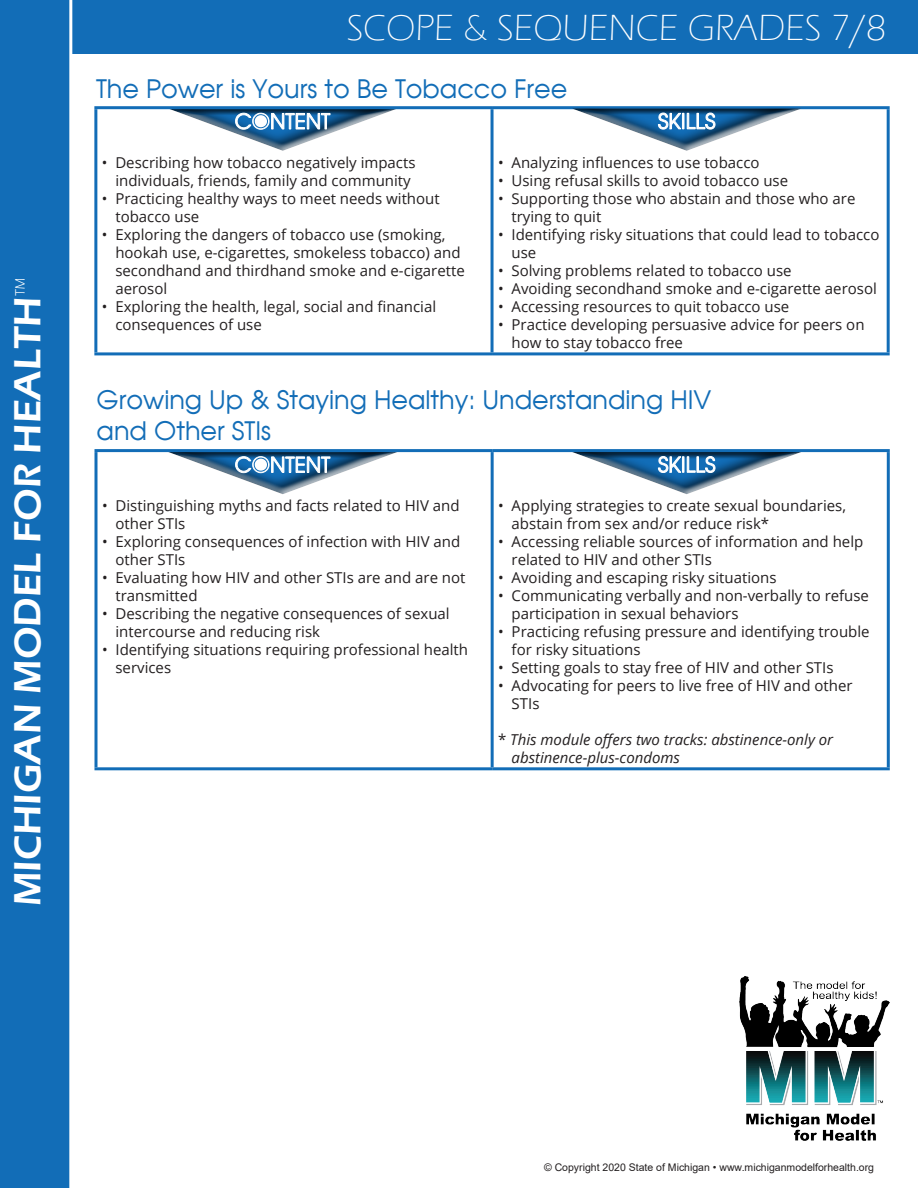
<style>
.page{position:relative;width:918px;height:1188px;background:#fff}
.page>*{position:absolute;margin:0;border:0;box-sizing:border-box;transform-origin:0 0}
.t1{font:600 39px "Eras ITC";color:#fff}
.t2{font:300 37.5px "Eras ITC";color:#fff}
.t3{font:25.5px "Avalon Plain";color:#126db7}
.t4{font:15px/18px "Open Sans";color:#231f20}
.t5{font:italic 15px/18px "Open Sans";color:#231f20}
.t6{font:10.5px "Arial";color:#231f20}
.s1{font-style:normal}
</style>
<div class="page">
<div style="left:166px;top:451px;width:232px;height:8px;background:#231f20;opacity:.75"></div>
<svg style="left:168px;top:452px;width:229px;height:42px"></svg>
<div style="left:166px;top:108px;width:232px;height:7px;background:#231f20;opacity:.75"></div>
<svg style="left:168px;top:109px;width:229px;height:42px"></svg>
<div style="left:53px;top:0;width:865px;height:54px;background:#126db7"></div>
<div style="left:0;top:0;width:72px;height:1188px;background:#126db7"></div>
<hr style="left:94px;top:109px;width:3px;height:243px;background:#126db7">
<hr style="left:94px;top:106px;width:398px;height:3px;background:#126db7">
<hr style="left:94px;top:352px;width:398px;height:3px;background:#126db7">
<hr style="left:491px;top:109px;width:3px;height:243px;background:#126db7">
<hr style="left:492px;top:106px;width:398px;height:3px;background:#126db7">
<hr style="left:887px;top:109px;width:3px;height:243px;background:#126db7">
<hr style="left:492px;top:352px;width:398px;height:3px;background:#126db7">
<svg style="left:94px;top:452px;width:4px;height:315px"></svg>
<hr style="left:94px;top:449px;width:398px;height:3px;background:#126db7">
<hr style="left:94px;top:767px;width:398px;height:3px;background:#126db7">
<hr style="left:491px;top:452px;width:3px;height:315px;background:#126db7">
<hr style="left:492px;top:449px;width:398px;height:3px;background:#126db7">
<hr style="left:887px;top:452px;width:3px;height:315px;background:#126db7">
<hr style="left:492px;top:767px;width:398px;height:3px;background:#126db7">
<img style="left:740px;top:976px;width:149px;height:165px">
<div style="left:570px;top:108px;width:243px;height:48px;background:#fff"></div>
<div style="left:570px;top:108px;width:233px;height:8px;background:#231f20;opacity:.75"></div>
<svg style="left:572px;top:109px;width:229px;height:42px"></svg>
<div style="left:570px;top:451px;width:243px;height:48px;background:#fff"></div>
<div style="left:570px;top:451px;width:233px;height:8px;background:#231f20;opacity:.75"></div>
<svg style="left:572px;top:452px;width:229px;height:42px"></svg>
<p class="t1" style="left:5px;top:906px;width:629px;rotate:-90deg">MICHIGAN MODEL FOR HEALTH<sup>™</sup></p>
<p class="t2" style="left:347px;top:7px;width:541px">SCOPE &amp; SEQUENCE GRADES 7/8</p>
<p class="t3" style="left:96px;top:73px;width:473px">The Power is Yours to Be Tobacco Free</p>
<p class="t4" style="left:102px;top:153px;width:315px;text-align:center">• Describing how tobacco negatively impacts individuals, friends, family and community</p>
<p class="t4" style="left:115px;top:189px;width:326px;text-indent:-14px">• Practicing healthy ways to meet needs without tobacco use</p>
<p class="t4" style="left:115px;top:225px;width:351px;text-indent:-14px">• Exploring the dangers of tobacco use (smoking, hookah use, e-cigarettes, smokeless tobacco) and secondhand and thirdhand smoke and e-cigarette aerosol</p>
<p class="t4" style="left:115px;top:297px;width:322px;text-indent:-14px">• Exploring the health, legal, social and financial consequences of use</p>
<p class="t4" style="left:498px;top:153px;width:263px">• Analyzing influences to use tobacco</p>
<p class="t4" style="left:498px;top:171px;width:292px">• Using refusal skills to avoid tobacco use</p>
<p class="t4" style="left:512px;top:189px;width:345px;text-indent:-14px">• Supporting those who abstain and those who are trying to quit</p>
<p class="t4" style="left:512px;top:225px;width:369px;text-indent:-14px">• Identifying risky situations that could lead to tobacco use</p>
<p class="t4" style="left:498px;top:261px;width:295px">• Solving problems related to tobacco use</p>
<p class="t4" style="left:498px;top:279px;width:380px">• Avoiding secondhand smoke and e-cigarette aerosol</p>
<p class="t4" style="left:498px;top:297px;width:293px">• Accessing resources to quit tobacco use</p>
<p class="t4" style="left:512px;top:315px;width:355px;text-indent:-14px">• Practice developing persuasive advice for peers on how to stay tobacco free</p>
<p class="t3" style="left:97px;top:384px;width:616px">Growing Up &amp; Staying Healthy: Understanding HIV</p>
<p class="t3" style="left:97px;top:415px;width:176px">and Other STIs</p>
<p class="t4" style="left:116px;top:496px;width:346px;text-indent:-14px">• Distinguishing myths and facts related to HIV and other STIs</p>
<p class="t4" style="left:116px;top:532px;width:346px;text-indent:-14px">• Exploring consequences of infection with HIV and other STIs</p>
<p class="t4" style="left:116px;top:568px;width:352px;text-indent:-14px">• Evaluating how HIV and other STIs are and are not transmitted</p>
<p class="t4" style="left:116px;top:604px;width:336px;text-indent:-14px">• Describing the negative consequences of sexual intercourse and reducing risk</p>
<p class="t4" style="left:116px;top:640px;width:354px;text-indent:-14px">• Identifying situations requiring professional health services</p>
<p class="t4" style="left:512px;top:496px;width:336px;text-indent:-14px">• Applying strategies to create sexual boundaries, abstain from sex and/or reduce risk*</p>
<p class="t4" style="left:512px;top:532px;width:353px;text-indent:-14px">• Accessing reliable sources of information and help related to HIV and other STIs</p>
<p class="t4" style="left:498px;top:568px;width:280px">• Avoiding and escaping risky situations</p>
<p class="t4" style="left:512px;top:586px;width:359px;text-indent:-14px">• Communicating verbally and non-verbally to refuse participation in sexual behaviors</p>
<p class="t4" style="left:512px;top:622px;width:359px;text-indent:-14px">• Practicing refusing pressure and identifying trouble for risky situations</p>
<p class="t4" style="left:498px;top:658px;width:337px">• Setting goals to stay free of HIV and other STIs</p>
<p class="t4" style="left:512px;top:676px;width:343px;text-indent:-14px">• Advocating for peers to live free of HIV and other<br>STIs</p>
<p class="t5" style="left:512px;top:730px;width:323px;text-indent:-14px"><span class="s1">*</span> This module offers two tracks: abstinence-only or abstinence-plus-condoms</p>
<p class="t6" style="left:544px;top:1160px;width:332px">© Copyright 2020 State of Michigan • www.michiganmodelforhealth.org</p>
</div>
